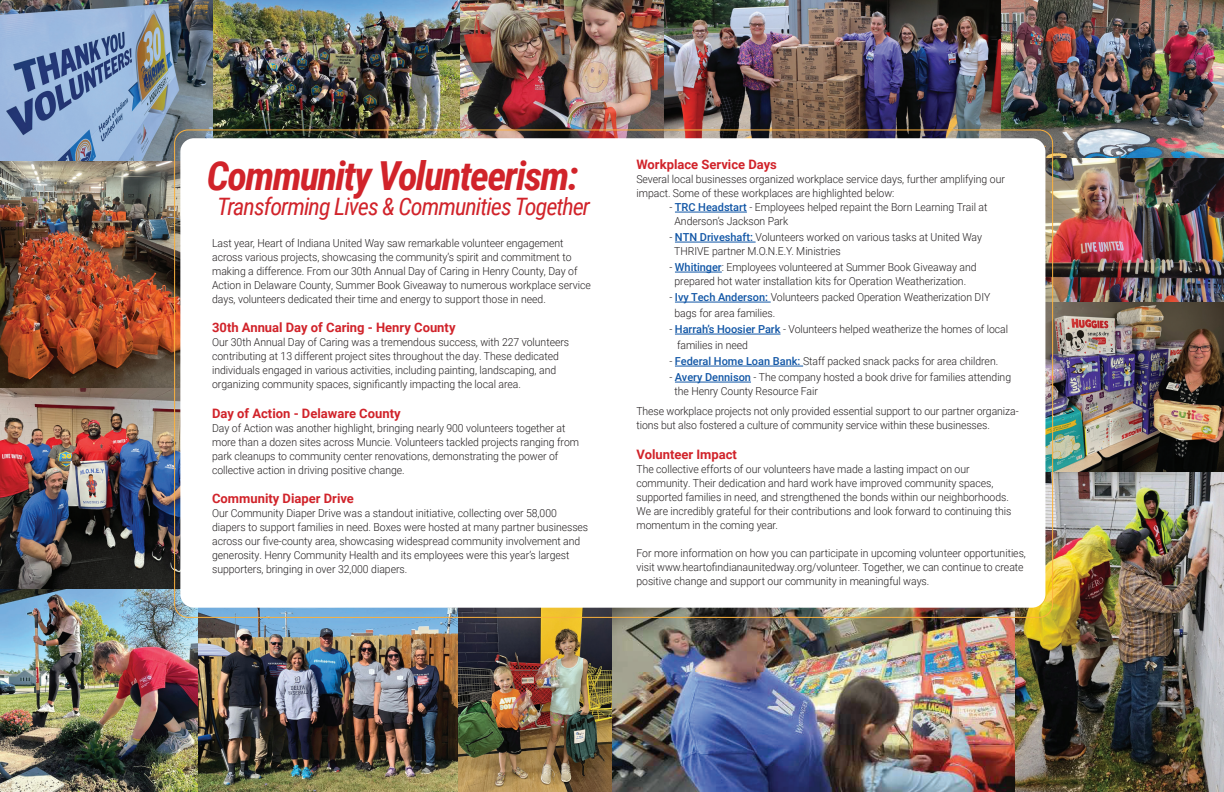
<style>
.page{position:relative;width:1224px;height:792px;background:#fff}
.page>*{position:absolute;margin:0;border:0;box-sizing:border-box;transform-origin:0 0}
.t1{font:italic 700 40px "Roboto Condensed";letter-spacing:-.04em;color:#d1232a}
.t2{font:italic 24px "Roboto Condensed";letter-spacing:-.04em;color:#d1232a}
.t3{font:700 13px "Roboto";color:#d1232a}
.t4{font:300 11px/14px "Roboto";letter-spacing:-.005em;color:#231f20;scale:.95 1}
.s1{font-weight:500;color:#1156a6}
</style>
<div class="page">
<img style="left:458px;top:608px;width:154px;height:184px">
<img style="left:1001px;top:0;width:223px;height:159px">
<img style="left:612px;top:608px;width:403px;height:184px">
<img style="left:0;top:589px;width:199px;height:203px">
<img style="left:199px;top:608px;width:259px;height:184px">
<img style="left:212px;top:0;width:249px;height:138px">
<img style="left:0;top:388px;width:180px;height:201px">
<img style="left:0;top:160px;width:180px;height:228px">
<img style="left:1045px;top:159px;width:179px;height:313px">
<img style="left:461px;top:0;width:540px;height:138px">
<img style="left:1015px;top:472px;width:209px;height:320px">
<img style="left:0;top:0;width:212px;height:160px">
<div style="left:180px;top:138px;width:865px;height:470px;background:#fff;border-radius:14px"></div>
<hr style="left:675px;top:212px;width:72px;height:1px;background:#1156a6">
<hr style="left:675px;top:242px;width:81px;height:1px;background:#1156a6">
<hr style="left:675px;top:272px;width:47px;height:1px;background:#1156a6">
<hr style="left:675px;top:302px;width:96px;height:1px;background:#1156a6">
<hr style="left:675px;top:334px;width:106px;height:1px;background:#1156a6">
<hr style="left:675px;top:366px;width:128px;height:1px;background:#1156a6">
<hr style="left:675px;top:382px;width:76px;height:1px;background:#1156a6">
<h1 class="t1" style="left:207px;top:148px;width:373px">Community Volunteerism:</h1>
<h2 class="t2" style="left:217px;top:190px;width:375px">Transforming Lives &amp; Communities Together</h2>
<p class="t4" style="left:212px;top:235px;width:400px">Last year, Heart of Indiana United Way saw remarkable volunteer engagement across various projects, showcasing the community’s spirit and commitment to making a difference. From our 30th Annual Day of Caring in Henry County, Day of Action in Delaware County, Summer Book Giveaway to numerous workplace service days, volunteers dedicated their time and energy to support those in need.</p>
<p class="t3" style="left:212px;top:318px;width:245px">30th Annual Day of Caring - Henry County</p>
<p class="t4" style="left:212px;top:335px;width:377px">Our 30th Annual Day of Caring was a tremendous success, with 227 volunteers contributing at 13 different project sites throughout the day. These dedicated individuals engaged in various activities, including painting, landscaping, and organizing community spaces, significantly impacting the local area.</p>
<p class="t3" style="left:212px;top:404px;width:190px">Day of Action - Delaware County</p>
<p class="t4" style="left:212px;top:420px;width:388px">Day of Action was another highlight, bringing nearly 900 volunteers together at more than a dozen sites across Muncie. Volunteers tackled projects ranging from park cleanups to community center renovations, demonstrating the power of collective action in driving positive change.</p>
<p class="t3" style="left:212px;top:490px;width:143px">Community Diaper Drive</p>
<p class="t4" style="left:212px;top:506px;width:397px">Our Community Diaper Drive was a standout initiative, collecting over 58,000 diapers to support families in need. Boxes were hosted at many partner businesses across our five-county area, showcasing widespread community involvement and generosity. Henry Community Health and its employees were this year’s largest supporters, bringing in over 32,000 diapers.</p>
<p class="t3" style="left:636px;top:156px;width:142px">Workplace Service Days</p>
<p class="t4" style="left:636px;top:172px;width:389px">Several local businesses organized workplace service days, further amplifying our impact. Some of these workplaces are highlighted below:</p>
<p class="t4" style="left:674px;top:200px;width:331px;text-indent:-5px">- <span class="s1">TRC Headstart</span> - Employees helped repaint the Born Learning Trail at<br>Anderson’s Jackson Park</p>
<p class="t4" style="left:674px;top:230px;width:325px;text-indent:-5px">- <span class="s1">NTN Driveshaft:</span> Volunteers worked on various tasks at United Way<br>THRIVE partner M.O.N.E.Y. Ministries</p>
<p class="t4" style="left:669px;top:260px;width:325px;text-align:center">- <span class="s1">Whitinger</span>: Employees volunteered at Summer Book Giveaway and prepared hot water installation kits for Operation Weatherization.</p>
<p class="t4" style="left:674px;top:289px;width:334px;line-height:16px;text-indent:-5px">- <span class="s1">Ivy Tech Anderson:</span> Volunteers packed Operation Weatherization DIY bags for area families.</p>
<p class="t4" style="left:677px;top:321px;width:350px;line-height:16px;text-indent:-8px">- <span class="s1">Harrah’s Hoosier Park</span> - Volunteers helped weatherize the homes of local families in need</p>
<p class="t4" style="left:669px;top:354px;width:348px">- <span class="s1">Federal Home Loan Bank:</span> Staff packed snack packs for area children.</p>
<p class="t4" style="left:674px;top:370px;width:356px;text-indent:-5px">- <span class="s1">Avery Dennison</span> - The company hosted a book drive for families attending the Henry County Resource Fair</p>
<p class="t4" style="left:636px;top:404px;width:404px">These workplace projects not only provided essential support to our partner organiza&shy;tions but also fostered a culture of community service within these businesses.</p>
<p class="t3" style="left:636px;top:445px;width:102px">Volunteer Impact</p>
<p class="t4" style="left:636px;top:462px;width:396px">The collective efforts of our volunteers have made a lasting impact on our community. Their dedication and hard work have improved community spaces, supported families in need, and strengthened the bonds within our neighborhoods.<br>We are incredibly grateful for their contributions and look forward to continuing this momentum in the coming year.</p>
<p class="t4" style="left:636px;top:546px;width:411px">For more information on how you can participate in upcoming volunteer opportunities, visit www.heartofindianaunitedway.org/volunteer. Together, we can continue to create positive change and support our community in meaningful ways.</p>
</div>
